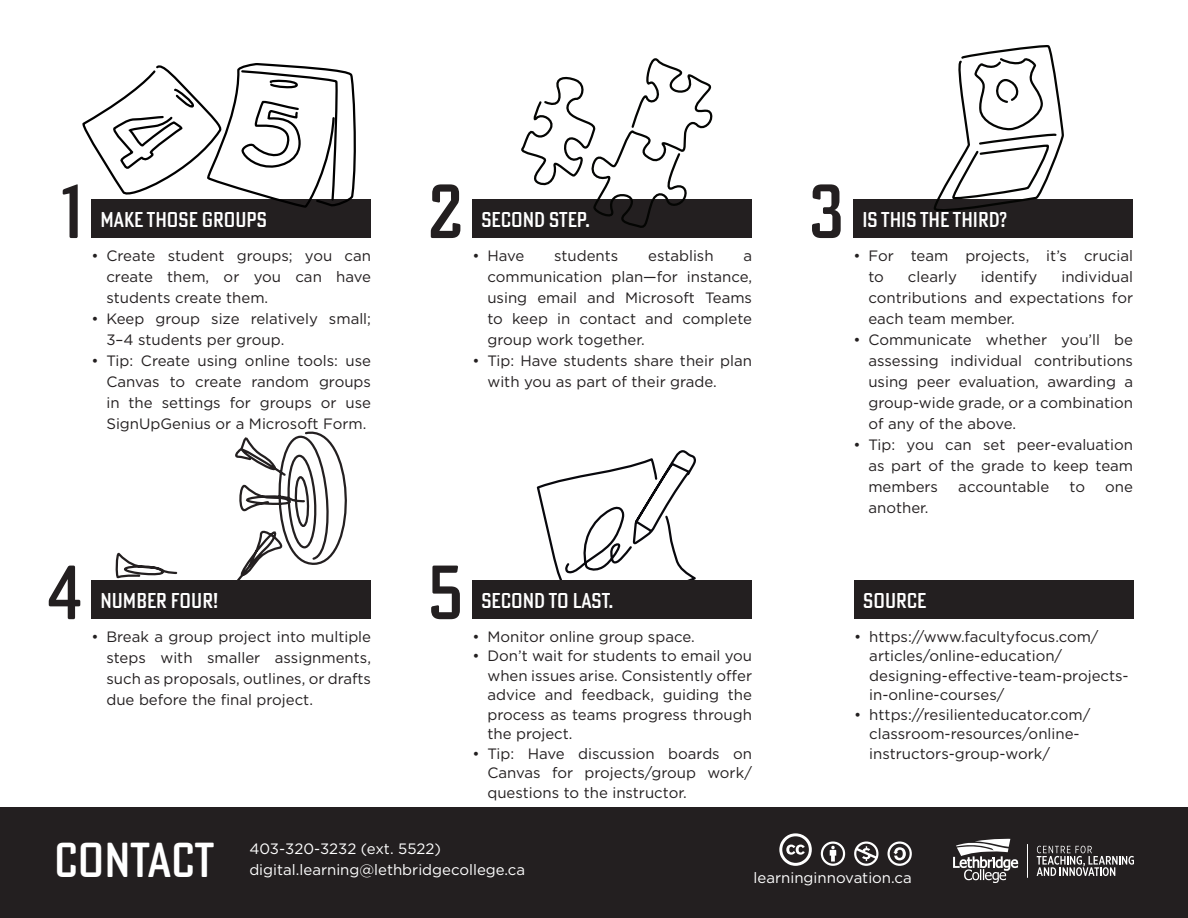
<style>
.page{position:relative;width:1188px;height:918px;background:#fff}
.page>*{position:absolute;margin:0;border:0;box-sizing:border-box;transform-origin:0 0}
.t1{font:500 75px "Poster Gothic Round Cond ATF";color:#231f20}
.t2{font:500 48px "Poster Gothic Round Cond ATF";color:#fff}
.t3{font:500 21px "Poster Gothic Round Cond ATF";color:#fff}
.t4{font:15px/21px "Gotham";color:#231f20;text-align:justify}
.t5{font:15px "Gotham";color:#fff}
</style>
<div class="page">
<svg style="left:535px;top:450px;width:165px;height:131px"></svg>
<div style="left:0;top:807px;width:1188px;height:111px;background:#231f20"></div>
<div style="left:91px;top:581px;width:280px;height:38px;background:#231f20"></div>
<div style="left:472px;top:581px;width:280px;height:38px;background:#231f20"></div>
<div style="left:854px;top:581px;width:280px;height:38px;background:#231f20"></div>
<div style="left:91px;top:200px;width:280px;height:38px;background:#231f20"></div>
<div style="left:472px;top:200px;width:280px;height:38px;background:#231f20"></div>
<div style="left:853px;top:200px;width:280px;height:38px;background:#231f20"></div>
<svg style="left:953px;top:839px;width:65px;height:44px"></svg>
<hr style="left:1027px;top:844px;width:1px;height:34px;background:#fff">
<svg style="left:1037px;top:846px;width:97px;height:30px"></svg>
<svg style="left:82px;top:63px;width:276px;height:145px"></svg>
<svg style="left:113px;top:431px;width:247px;height:150px"></svg>
<svg style="left:519px;top:58px;width:197px;height:170px"></svg>
<svg style="left:934px;top:45px;width:131px;height:167px"></svg>
<svg style="left:779px;top:833px;width:33px;height:33px"></svg>
<svg style="left:821px;top:842px;width:24px;height:24px"></svg>
<svg style="left:854px;top:842px;width:24px;height:24px"></svg>
<svg style="left:887px;top:842px;width:25px;height:24px"></svg>
<p class="t1" style="left:61px;top:163px;width:23px">1</p>
<p class="t1" style="left:428px;top:163px;width:37px">2</p>
<p class="t1" style="left:809px;top:163px;width:37px">3</p>
<p class="t3" style="left:100px;top:206px;width:168px">MAKE THOSE GROUPS</p>
<p class="t3" style="left:481px;top:206px;width:110px">SECOND STEP.</p>
<p class="t3" style="left:862px;top:206px;width:146px">IS THIS THE THIRD?</p>
<p class="t4" style="left:106px;top:244px;width:266px;text-indent:-15px">• Create student groups; you can create them, or you can have students create them.</p>
<p class="t4" style="left:106px;top:307px;width:266px;text-indent:-15px">• Keep group size relatively small;<br>3–4 students per group.</p>
<p class="t4" style="left:106px;top:349px;width:266px;text-indent:-15px">• Tip: Create using online tools: use Canvas to create random groups in the settings for groups or use SignUpGenius or a Microsoft Form.</p>
<p class="t4" style="left:472px;top:244px;width:54px">• Have</p>
<p class="t4" style="left:554px;top:244px;width:66px">students</p>
<p class="t4" style="left:648px;top:244px;width:67px">establish</p>
<p class="t4" style="left:487px;top:244px;width:266px;text-indent:256px">a communication plan—for instance, using email and Microsoft Teams to keep in contact and complete group work together.</p>
<p class="t4" style="left:487px;top:349px;width:266px;text-indent:-15px">• Tip: Have students share their plan with you as part of their grade.</p>
<p class="t4" style="left:868px;top:244px;width:266px;text-indent:-15px">• For team projects, it’s crucial to</p>
<p class="t4" style="left:908px;top:265px;width:50px">clearly</p>
<p class="t4" style="left:981px;top:265px;width:58px">identify</p>
<p class="t4" style="left:868px;top:265px;width:266px;text-indent:193px">individual contributions and expectations for each team member.</p>
<p class="t4" style="left:868px;top:328px;width:266px;text-indent:-15px">• Communicate whether you’ll be assessing individual contributions using peer evaluation, awarding a group-wide grade, or a combination of any of the above.</p>
<p class="t4" style="left:868px;top:433px;width:266px;text-indent:-15px">• Tip: you can set peer-evaluation as part of the grade to keep team members</p>
<p class="t4" style="left:958px;top:475px;width:93px">accountable</p>
<p class="t4" style="left:1070px;top:475px;width:17px">to</p>
<p class="t4" style="left:1105px;top:475px;width:29px">one</p>
<p class="t4" style="left:868px;top:496px;width:62px">another.</p>
<p class="t1" style="left:47px;top:544px;width:37px">4</p>
<p class="t3" style="left:100px;top:587px;width:119px">NUMBER FOUR!</p>
<p class="t1" style="left:428px;top:544px;width:37px">5</p>
<p class="t3" style="left:481px;top:587px;width:133px">SECOND TO LAST.</p>
<p class="t3" style="left:863px;top:587px;width:65px">SOURCE</p>
<p class="t4" style="left:106px;top:626px;width:266px;text-indent:-15px">• Break a group project into multiple steps with smaller assignments, such as proposals, outlines, or drafts due before the final project.</p>
<p class="t4" style="left:472px;top:626px;width:224px">• Monitor online group space.</p>
<p class="t4" style="left:487px;top:646px;width:266px;line-height:19.5px;text-indent:-15px">• Don’t wait for students to email you when issues arise. Consistently offer advice and feedback, guiding the process as teams progress through the project.</p>
<p class="t4" style="left:487px;top:743px;width:266px;line-height:19.5px;text-indent:-15px">• Tip: Have discussion boards on Canvas for projects/group work/ questions to the instructor.</p>
<p class="t4" style="left:869px;top:626px;width:261px;line-height:19.5px;text-align:left;text-indent:-15px">• https://www.facultyfocus.com/ articles/online-education/ designing-effective-team-projects&shy;in-online-courses/</p>
<p class="t4" style="left:869px;top:704px;width:223px;line-height:19.5px;text-align:left;text-indent:-15px">• https://resilienteducator.com/ classroom-resources/online&shy;instructors-group-work/</p>
<p class="t2" style="left:54px;top:829px;width:162px">CONTACT</p>
<p class="t5" style="left:249px;top:839px;width:193px">403-320-3232 (ext. 5522)</p>
<p class="t5" style="left:249px;top:860px;width:277px">digital.learning@lethbridgecollege.ca</p>
<p class="t5" style="left:754px;top:868px;width:160px">learninginnovation.ca</p>
</div>
